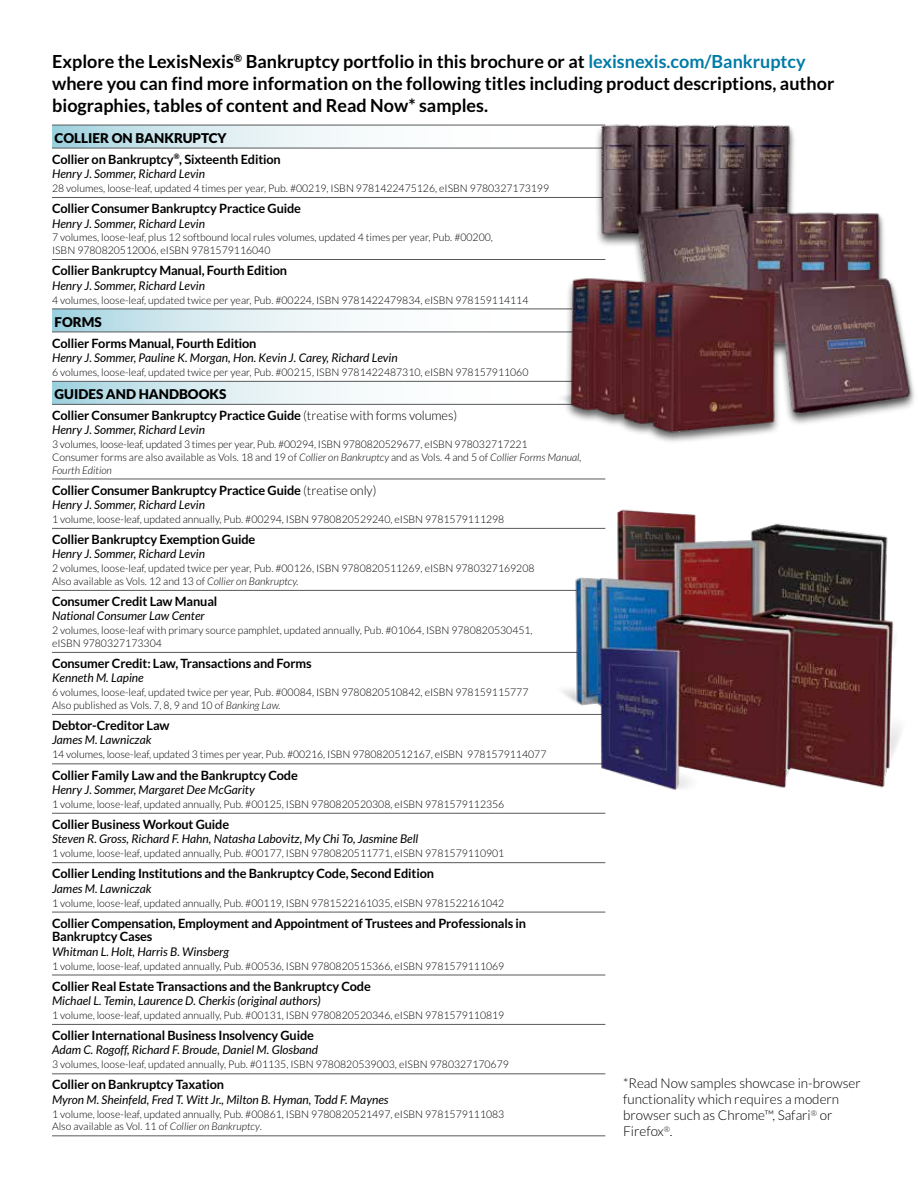
<style>
.page{position:relative;width:918px;height:1188px;background:#fff}
.page>*{position:absolute;margin:0;border:0;box-sizing:border-box;transform-origin:0 0}
.t1{font:700 18px/21.6px "Lato";color:#000}
.t2{font:300 13.5px/16.2px "Lato";color:#000}
.t3{font:900 13.5px "Lato";color:#000}
.t4{font:700 12.75px/13.5px "Lato";letter-spacing:-.01em;color:#000}
.t5{font:italic 12px "Lato";color:#000}
.t6{font:300 10.5px/12.6px "Lato";color:#000}
.s1{color:#007ba6}
.s2{font-weight:300}
.s3{font-style:italic}
</style>
<div class="page">
<svg style="left:52px;top:126px;width:503px;height:278px"></svg>
<hr style="left:52px;top:125px;width:553px;height:1px;background:#58595b">
<hr style="left:52px;top:148px;width:553px;height:1px;background:#58595b">
<hr style="left:52px;top:197px;width:553px;height:1px;background:#58595b">
<hr style="left:52px;top:259px;width:553px;height:1px;background:#58595b">
<hr style="left:52px;top:309px;width:553px;height:1px;background:#58595b">
<hr style="left:52px;top:332px;width:553px;height:1px;background:#58595b">
<hr style="left:52px;top:381px;width:553px;height:1px;background:#58595b">
<hr style="left:52px;top:404px;width:553px;height:1px;background:#58595b">
<hr style="left:52px;top:479px;width:553px;height:1px;background:#58595b">
<hr style="left:52px;top:528px;width:553px;height:1px;background:#58595b">
<hr style="left:52px;top:590px;width:553px;height:1px;background:#58595b">
<hr style="left:52px;top:652px;width:553px;height:1px;background:#58595b">
<hr style="left:52px;top:714px;width:553px;height:1px;background:#58595b">
<hr style="left:52px;top:763px;width:553px;height:1px;background:#58595b">
<hr style="left:52px;top:813px;width:553px;height:1px;background:#58595b">
<hr style="left:52px;top:862px;width:553px;height:1px;background:#58595b">
<hr style="left:52px;top:912px;width:553px;height:1px;background:#58595b">
<hr style="left:52px;top:975px;width:553px;height:1px;background:#58595b">
<hr style="left:52px;top:1024px;width:553px;height:1px;background:#58595b">
<hr style="left:52px;top:1073px;width:553px;height:1px;background:#58595b">
<hr style="left:52px;top:1135px;width:553px;height:1px;background:#58595b">
<img style="left:555px;top:124px;width:360px;height:315px">
<img style="left:557px;top:509px;width:344px;height:281px">
<p class="t1" style="left:52px;top:51px;width:784px">Explore the LexisNexis<sup>®</sup> Bankruptcy portfolio in this brochure or at <span class="s1">lexisnexis.com/Bankruptcy </span>where you can find more information on the following titles including product descriptions, author biographies, tables of content and Read Now* samples.</p>
<p class="t3" style="left:55px;top:130px;width:174px">COLLIER ON BANKRUPTCY</p>
<p class="t4" style="left:52px;top:152px;width:230px">Collier on Bankruptcy<sup>®</sup>, Sixteenth Edition</p>
<p class="t5" style="left:52px;top:167px;width:155px">Henry J. Sommer, Richard Levin</p>
<p class="t6" style="left:52px;top:182px;width:499px">28 volumes, loose-leaf, updated 4 times per year, Pub. #00219, ISBN 9781422475126, eISBN 9780327173199</p>
<p class="t4" style="left:52px;top:202px;width:251px">Collier Consumer Bankruptcy Practice Guide</p>
<p class="t5" style="left:52px;top:217px;width:155px">Henry J. Sommer, Richard Levin</p>
<p class="t6" style="left:52px;top:231px;width:442px">7 volumes, loose-leaf, plus 12 softbound local rules volumes, updated 4 times per year, Pub. #00200,<br>ISBN 9780820512006, eISBN 9781579116040</p>
<p class="t4" style="left:52px;top:264px;width:237px">Collier Bankruptcy Manual, Fourth Edition</p>
<p class="t5" style="left:52px;top:279px;width:155px">Henry J. Sommer, Richard Levin</p>
<p class="t6" style="left:52px;top:293px;width:478px">4 volumes, loose-leaf, updated twice per year, Pub. #00224, ISBN 9781422479834, eISBN 978159114114</p>
<p class="t3" style="left:55px;top:314px;width:49px">FORMS</p>
<p class="t4" style="left:52px;top:336px;width:206px">Collier Forms Manual, Fourth Edition</p>
<p class="t5" style="left:52px;top:351px;width:347px">Henry J. Sommer, Pauline K. Morgan, Hon. Kevin J. Carey, Richard Levin</p>
<p class="t6" style="left:52px;top:366px;width:478px">6 volumes, loose-leaf, updated twice per year, Pub. #00215, ISBN 9781422487310, eISBN 978157911060</p>
<p class="t3" style="left:55px;top:386px;width:173px">GUIDES AND HANDBOOKS</p>
<p class="t4" style="left:52px;top:408px;width:407px">Collier Consumer Bankruptcy Practice Guide <span class="s2">(treatise with forms volumes)</span></p>
<p class="t5" style="left:52px;top:423px;width:155px">Henry J. Sommer, Richard Levin</p>
<p class="t6" style="left:52px;top:438px;width:531px">3 volumes, loose-leaf, updated 3 times per year, Pub. #00294, ISBN 9780820529677, eISBN 978032717221<br>Consumer forms are also available as Vols. 18 and 19 of <span class="s3">Collier on Bankruptcy</span> and as Vols. 4 and 5 of <span class="s3">Collier Forms Manual,<br>Fourth Edition</span></p>
<p class="t4" style="left:52px;top:483px;width:326px">Collier Consumer Bankruptcy Practice Guide <span class="s2">(treatise only)</span></p>
<p class="t5" style="left:52px;top:498px;width:155px">Henry J. Sommer, Richard Levin</p>
<p class="t6" style="left:52px;top:513px;width:454px">1 volume, loose-leaf, updated annually, Pub. #00294, ISBN 9780820529240, eISBN 9781579111298</p>
<p class="t4" style="left:52px;top:532px;width:205px">Collier Bankruptcy Exemption Guide</p>
<p class="t5" style="left:52px;top:547px;width:155px">Henry J. Sommer, Richard Levin</p>
<p class="t6" style="left:52px;top:562px;width:484px">2 volumes, loose-leaf, updated twice per year, Pub. #00126, ISBN 9780820511269, eISBN 9780327169208<br>Also available as Vols. 12 and 13 of <span class="s3">Collier on Bankruptcy.</span></p>
<p class="t4" style="left:52px;top:594px;width:167px">Consumer Credit Law Manual</p>
<p class="t5" style="left:52px;top:609px;width:154px">National Consumer Law Center</p>
<p class="t6" style="left:52px;top:624px;width:482px">2 volumes, loose-leaf with primary source pamphlet, updated annually, Pub. #01064, ISBN 9780820530451, eISBN 9780327173304</p>
<p class="t4" style="left:52px;top:657px;width:261px">Consumer Credit: Law, Transactions and Forms</p>
<p class="t5" style="left:52px;top:671px;width:93px">Kenneth M. Lapine</p>
<p class="t6" style="left:52px;top:686px;width:478px">6 volumes, loose-leaf, updated twice per year, Pub. #00084, ISBN 9780820510842, eISBN 978159115777<br>Also published as Vols. 7, 8, 9 and 10 of <span class="s3">Banking Law.</span></p>
<p class="t4" style="left:52px;top:719px;width:119px">Debtor-Creditor Law</p>
<p class="t5" style="left:52px;top:733px;width:101px">James M. Lawniczak</p>
<p class="t6" style="left:52px;top:748px;width:496px">14 volumes, loose-leaf, updated 3 times per year, Pub. #00216, ISBN 9780820512167, eISBN 9781579114077</p>
<p class="t4" style="left:52px;top:768px;width:247px">Collier Family Law and the Bankruptcy Code</p>
<p class="t5" style="left:52px;top:783px;width:204px">Henry J. Sommer, Margaret Dee McGarity</p>
<p class="t6" style="left:52px;top:798px;width:454px">1 volume, loose-leaf, updated annually, Pub. #00125, ISBN 9780820520308, eISBN 9781579112356</p>
<p class="t4" style="left:52px;top:817px;width:179px">Collier Business Workout Guide</p>
<p class="t5" style="left:52px;top:832px;width:368px">Steven R. Gross, Richard F. Hahn, Natasha Labovitz, My Chi To, Jasmine Bell</p>
<p class="t6" style="left:52px;top:847px;width:454px">1 volume, loose-leaf, updated annually, Pub. #00177, ISBN 9780820511771, eISBN 9781579110901</p>
<p class="t4" style="left:52px;top:867px;width:384px">Collier Lending Institutions and the Bankruptcy Code, Second Edition</p>
<p class="t5" style="left:52px;top:882px;width:101px">James M. Lawniczak</p>
<p class="t6" style="left:52px;top:897px;width:454px">1 volume, loose-leaf, updated annually, Pub. #00119, ISBN 9781522161035, eISBN 9781522161042</p>
<p class="t4" style="left:52px;top:916px;width:476px">Collier Compensation, Employment and Appointment of Trustees and Professionals in<br>Bankruptcy Cases</p>
<p class="t5" style="left:52px;top:945px;width:179px">Whitman L. Holt, Harris B. Winsberg</p>
<p class="t6" style="left:52px;top:960px;width:454px">1 volume, loose-leaf, updated annually, Pub. #00536, ISBN 9780820515366, eISBN 9781579111069</p>
<p class="t4" style="left:52px;top:979px;width:320px">Collier Real Estate Transactions and the Bankruptcy Code</p>
<p class="t5" style="left:52px;top:994px;width:270px">Michael L. Temin, Laurence D. Cherkis (original authors)</p>
<p class="t6" style="left:52px;top:1009px;width:454px">1 volume, loose-leaf, updated annually, Pub. #00131, ISBN 9780820520346, eISBN 9781579110819</p>
<p class="t4" style="left:52px;top:1028px;width:264px">Collier International Business Insolvency Guide</p>
<p class="t5" style="left:52px;top:1043px;width:268px">Adam C. Rogoff, Richard F. Broude, Daniel M. Glosband</p>
<p class="t6" style="left:52px;top:1058px;width:458px">3 volumes, loose-leaf, updated annually, Pub. #01135, ISBN 9780820539003, eISBN 9780327170679</p>
<p class="t4" style="left:52px;top:1078px;width:174px">Collier on Bankruptcy Taxation</p>
<p class="t5" style="left:52px;top:1093px;width:338px">Myron M. Sheinfeld, Fred T. Witt Jr., Milton B. Hyman, Todd F. Maynes</p>
<p class="t6" style="left:52px;top:1108px;width:454px">1 volume, loose-leaf, updated annually, Pub. #00861, ISBN 9780820521497, eISBN 9781579111083<br>Also available as Vol. 11 of <span class="s3">Collier on Bankruptcy</span>.</p>
<p class="t2" style="left:623px;top:1075px;width:239px">*Read Now samples showcase in-browser functionality which requires a modern browser such as Chrome™, Safari<sup>®</sup> or<br>Firefox<sup>®</sup>.</p>
</div>
